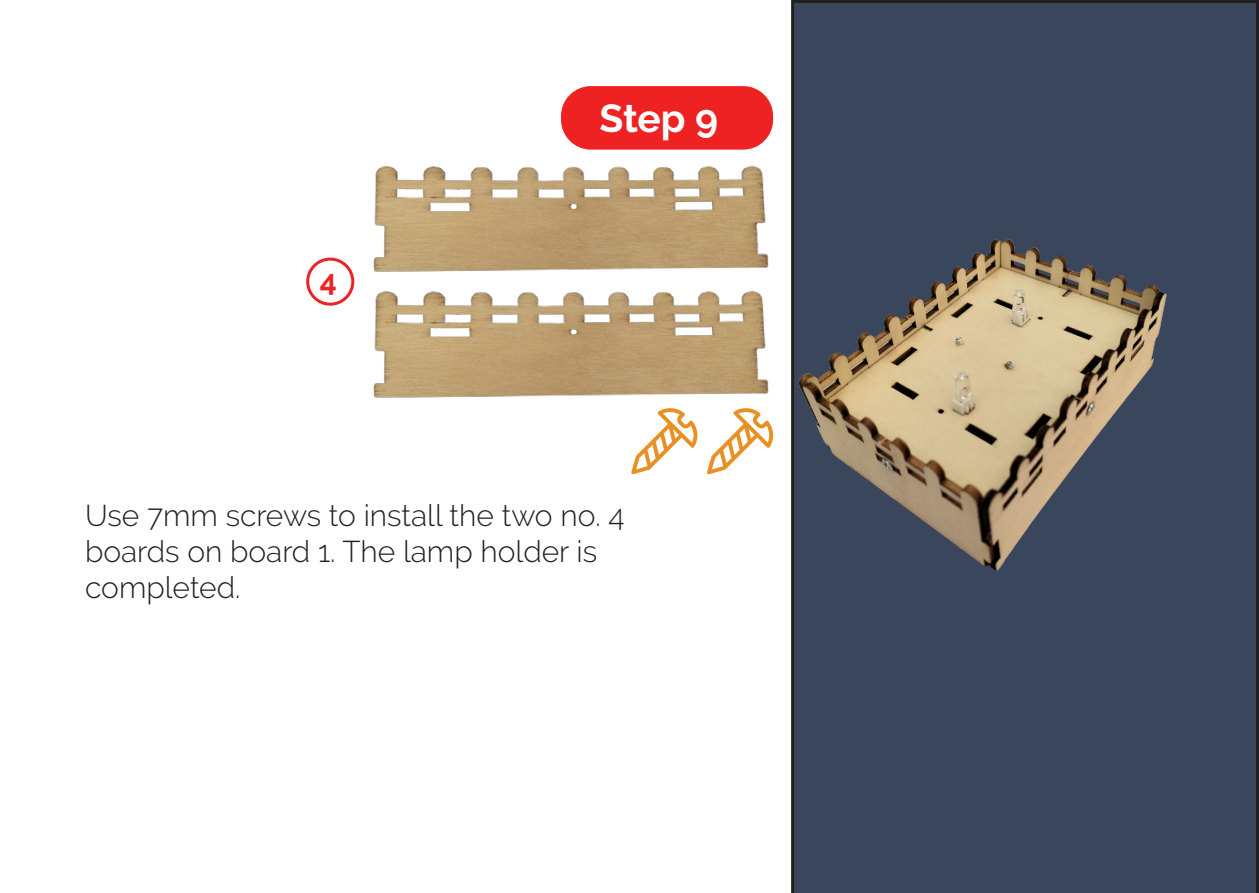
<style>
.page{position:relative;width:1259px;height:893px;background:#fff}
.page>*{position:absolute;margin:0;border:0;box-sizing:border-box;transform-origin:0 0}
.t1{font:700 39px "Raleway";color:#fff}
.t2{font:300 30px/36px "Raleway";color:#231f20}
.t3{font:700 30px "Raleway";color:#ed2224}
</style>
<div class="page">
<div style="left:791px;top:0;width:468px;height:893px;background:#3a465c"></div>
<div style="left:561px;top:86px;width:212px;height:64px;background:#ee2123;border-radius:30px"></div>
<img style="left:791px;top:227px;width:383px;height:351px">
<img style="left:373px;top:166px;width:396px;height:232px">
<svg style="left:631px;top:408px;width:66px;height:66px"></svg>
<svg style="left:707px;top:408px;width:66px;height:66px"></svg>
<div style="left:306px;top:258px;width:48px;height:48px;border:3px solid #ed2224;border-radius:50%"></div>
<p class="t3" style="left:320px;top:263px;width:19px">4</p>
<p class="t1" style="left:599px;top:96px;width:120px">Step 9</p>
<p class="t2" style="left:85px;top:497px;width:541px">Use 7mm screws to install the two no. 4 boards on board 1. The lamp holder is</p>
<p class="t2" style="left:85px;top:569px;width:157px">completed.</p>
</div>
